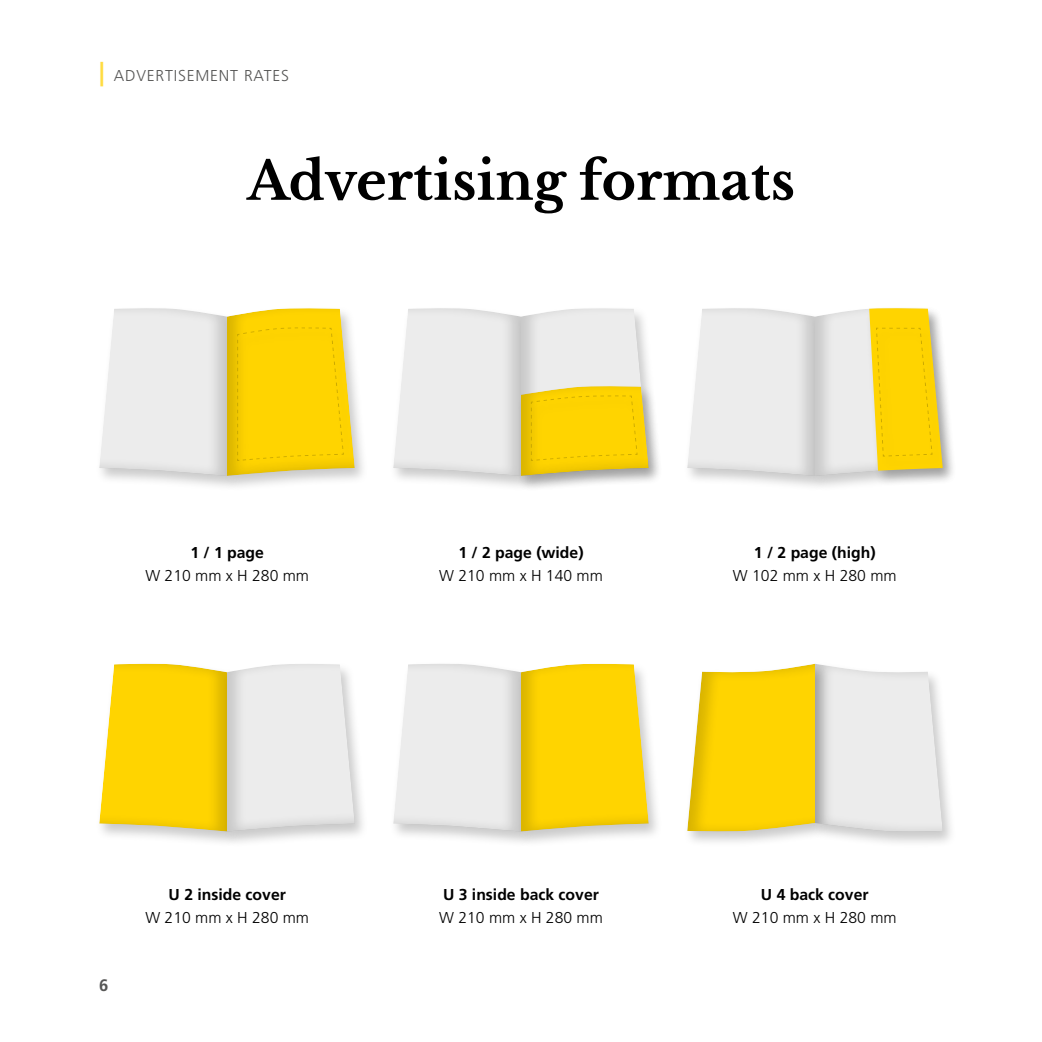
<style>
.page{position:relative;width:1042px;height:1042px;background:#fff}
.page>*{position:absolute;margin:0;border:0;box-sizing:border-box;transform-origin:0 0}
.t1{font:700 52.5px "Libre Baskerville";color:#000}
.t2{font:700 16.62px "Frutiger LT Pro";color:#565655}
.t3{font:300 15.75px "Frutiger LT Pro";color:#000}
.t4{font:700 15.75px "Frutiger LT Pro";color:#000}
.t5{font:300 15.75px "Frutiger LT Pro";letter-spacing:.05em;color:#565655}
.s1{font-family:"Helvetica Neue LT Com";font-weight:700;font-size:24.5px;color:#ffdc42}
</style>
<div class="page">
<div style="left:95px;top:305px;width:146px;height:187px;background:#000;opacity:.21"></div>
<div style="left:97px;top:292px;width:131px;height:185px;background:#fff"></div>
<div style="left:222px;top:305px;width:146px;height:187px;background:#000;opacity:.21"></div>
<div style="left:224px;top:292px;width:131px;height:185px;background:#fff"></div>
<svg style="left:99px;top:307px;width:256px;height:169px;background:#e9e5cf"></svg>
<div style="left:234px;top:311px;width:111px;height:150px;background:#000;opacity:.15"></div>
<div style="left:683px;top:305px;width:146px;height:187px;background:#000;opacity:.21"></div>
<div style="left:685px;top:292px;width:131px;height:185px;background:#fff"></div>
<div style="left:810px;top:305px;width:146px;height:187px;background:#000;opacity:.21"></div>
<div style="left:812px;top:292px;width:131px;height:185px;background:#fff"></div>
<div style="left:865px;top:305px;width:91px;height:182px;background:#000;opacity:.21"></div>
<div style="left:389px;top:661px;width:146px;height:186px;background:#000;opacity:.21"></div>
<div style="left:391px;top:647px;width:131px;height:186px;background:#fff"></div>
<div style="left:516px;top:661px;width:146px;height:186px;background:#000;opacity:.21"></div>
<svg style="left:393px;top:663px;width:125px;height:168px;background:#eaeaea"></svg>
<div style="left:518px;top:647px;width:131px;height:186px;background:#000;opacity:.15"></div>
<div style="left:95px;top:661px;width:146px;height:186px;background:#000;opacity:.21"></div>
<div style="left:97px;top:647px;width:131px;height:186px;background:#fff"></div>
<div style="left:222px;top:661px;width:146px;height:186px;background:#000;opacity:.21"></div>
<svg style="left:99px;top:663px;width:125px;height:168px;background:#fbd51c"></svg>
<div style="left:224px;top:647px;width:131px;height:186px;background:#000;opacity:.15"></div>
<div style="left:810px;top:661px;width:146px;height:187px;background:#000;opacity:.21"></div>
<div style="left:814px;top:662px;width:131px;height:186px;background:#000;opacity:.15"></div>
<div style="left:683px;top:661px;width:146px;height:187px;background:#fff"></div>
<svg style="left:818px;top:664px;width:125px;height:168px;background:#e7e7e7"></svg>
<div style="left:686px;top:662px;width:132px;height:186px;background:#000;opacity:.15"></div>
<div style="left:389px;top:305px;width:146px;height:187px;background:#000;opacity:.21"></div>
<div style="left:391px;top:292px;width:131px;height:185px;background:#fff"></div>
<div style="left:518px;top:292px;width:131px;height:185px;background:#fff"></div>
<div style="left:516px;top:383px;width:146px;height:109px;background:#000;opacity:.21"></div>
<svg style="left:393px;top:308px;width:256px;height:168px;background:#e8e5d8"></svg>
<div style="left:528px;top:379px;width:110px;height:82px;background:#000;opacity:.15"></div>
<div style="left:872px;top:326px;width:74px;height:146px;background:#000;opacity:.21"></div>
<svg style="left:687px;top:307px;width:256px;height:169px;background:#e8e6dd"></svg>
<div style="left:874px;top:311px;width:59px;height:147px;background:#ffd400"></div>
<p class="t5" style="left:99px;top:66px;width:99px"><span class="s1">|</span> advertisemen</p>
<p class="t5" style="left:230px;top:66px;width:60px">t rates</p>
<h1 class="t1" style="left:247px;top:149px;width:549px">Advertising formats</h1>
<p class="t4" style="left:190px;top:544px;width:75px">1 / 1 page</p>
<p class="t3" style="left:145px;top:566px;width:165px">W 210 mm x H 280 mm</p>
<p class="t2" style="left:99px;top:975px;width:11px">6</p>
<p class="t4" style="left:169px;top:885px;width:119px">U 2 inside cover</p>
<p class="t3" style="left:145px;top:908px;width:165px">W 210 mm x H 280 mm</p>
<p class="t4" style="left:458px;top:544px;width:127px">1 / 2 page (wide)</p>
<p class="t3" style="left:439px;top:566px;width:165px">W 210 mm x H 140 mm</p>
<p class="t4" style="left:443px;top:885px;width:157px">U 3 inside back cover</p>
<p class="t3" style="left:439px;top:908px;width:165px">W 210 mm x H 280 mm</p>
<p class="t4" style="left:754px;top:544px;width:123px">1 / 2 page (high)</p>
<p class="t3" style="left:733px;top:566px;width:165px">W 102 mm x H 280 mm</p>
<p class="t4" style="left:761px;top:885px;width:109px">U 4 back cover</p>
<p class="t3" style="left:733px;top:908px;width:165px">W 210 mm x H 280 mm</p>
</div>
